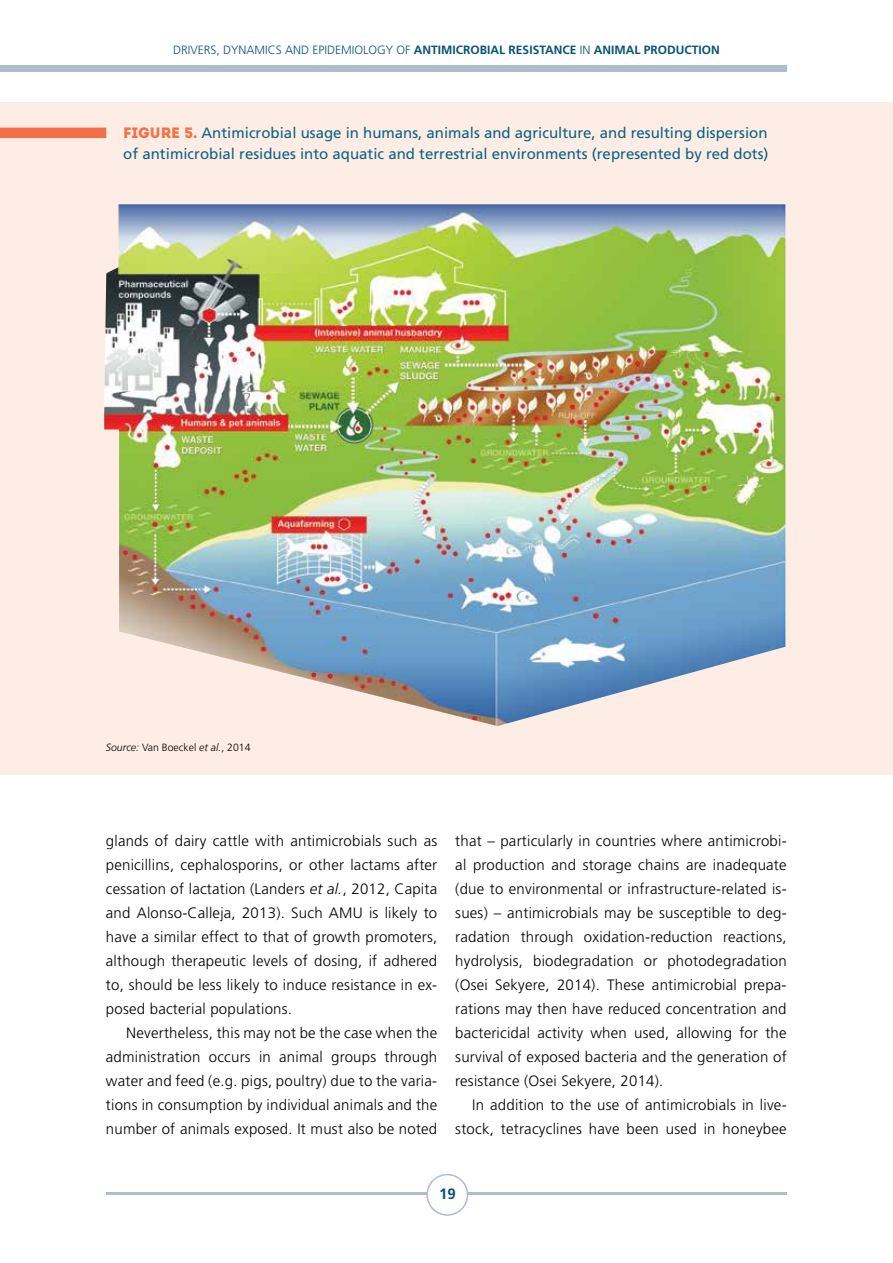
<style>
.page{position:relative;width:893px;height:1263px;background:#fff}
.page>*{position:absolute;margin:0;border:0;box-sizing:border-box;transform-origin:0 0}
.t1{font:300 15px/24px "Frutiger LT Std";letter-spacing:.015em;color:#000;text-align:justify}
.t2{font:15px/21px "Frutiger LT Std";color:#0c6486}
.t3{font:700 15px "Frutiger LT Std";color:#065573}
.t4{font:700 12px "Frutiger LT Std";color:#065573}
.t5{font:300 10.5px "Frutiger LT Std";color:#000}
.s1{font-weight:300}
.s2{font-family:"Intro";color:#f37046}
.s3{font-style:italic}
</style>
<div class="page">
<div style="left:0;top:65px;width:787px;height:6px;background:#b0bccd"></div>
<hr style="left:106px;top:1193px;width:681px;height:2px;background:#b0bccd">
<div style="left:427px;top:1174px;width:41px;height:41px;background:#fff;border-radius:50%"></div>
<div style="left:426px;top:1174px;width:42px;height:42px;border:2px solid #b0bccd;border-radius:50%"></div>
<div style="left:0;top:102px;width:893px;height:672px;background:#feede4"></div>
<img style="left:104px;top:204px;width:681px;height:522px">
<div style="left:0;top:128px;width:106px;height:10px;background:#f37046"></div>
<p class="t4" style="left:173px;top:43px;width:548px"><span class="s1">Drivers, dynamics and epidemiology of</span> ANTIMICROBIAL RESISTANCE <span class="s1">in</span> ANIMAL PRODUCTION</p>
<p class="t2" style="left:123px;top:122px;width:647px"><span class="s2">FIGURE 5.</span> Antimicrobial usage in humans, animals and agriculture, and resulting dispersion of antimicrobial residues into aquatic and terrestrial environments (represented by red dots)</p>
<p class="t5" style="left:106px;top:741px;width:146px"><span class="s3">Source:</span> Van Boeckel <span class="s3">et al.</span>, 2014</p>
<p class="t1" style="left:106px;top:829px;width:333px">glands of dairy cattle with antimicrobials such as penicillins, cephalosporins, or other lactams after cessation of lactation (Landers <span class="s3">et al.</span>, 2012, Capita and Alonso-Calleja, 2013). Such AMU is likely to have a similar effect to that of growth promoters, although therapeutic levels of dosing, if adhered to, should be less likely to induce resistance in ex&shy;posed bacterial populations.</p>
<p class="t1" style="left:106px;top:1021px;width:333px;text-indent:20px">Nevertheless, this may not be the case when the administration occurs in animal groups through water and feed (e.g. pigs, poultry) due to the varia&shy;tions in consumption by individual animals and the number of animals exposed. It must also be noted</p>
<p class="t1" style="left:455px;top:829px;width:333px">that – particularly in countries where antimicrobi&shy;al production and storage chains are inadequate (due to environmental or infrastructure-related is&shy;sues) – antimicrobials may be susceptible to deg&shy;radation through oxidation-reduction reactions, hydrolysis, biodegradation or photodegradation (Osei Sekyere, 2014). These antimicrobial prepa&shy;rations may then have reduced concentration and bactericidal activity when used, allowing for the survival of exposed bacteria and the generation of resistance (Osei Sekyere, 2014).</p>
<p class="t1" style="left:455px;top:1093px;width:333px;text-align:right">In addition to the use of antimicrobials in live&shy;stock, tetracyclines have been used in honeybee</p>
<p class="t3" style="left:439px;top:1185px;width:18px">19</p>
</div>
